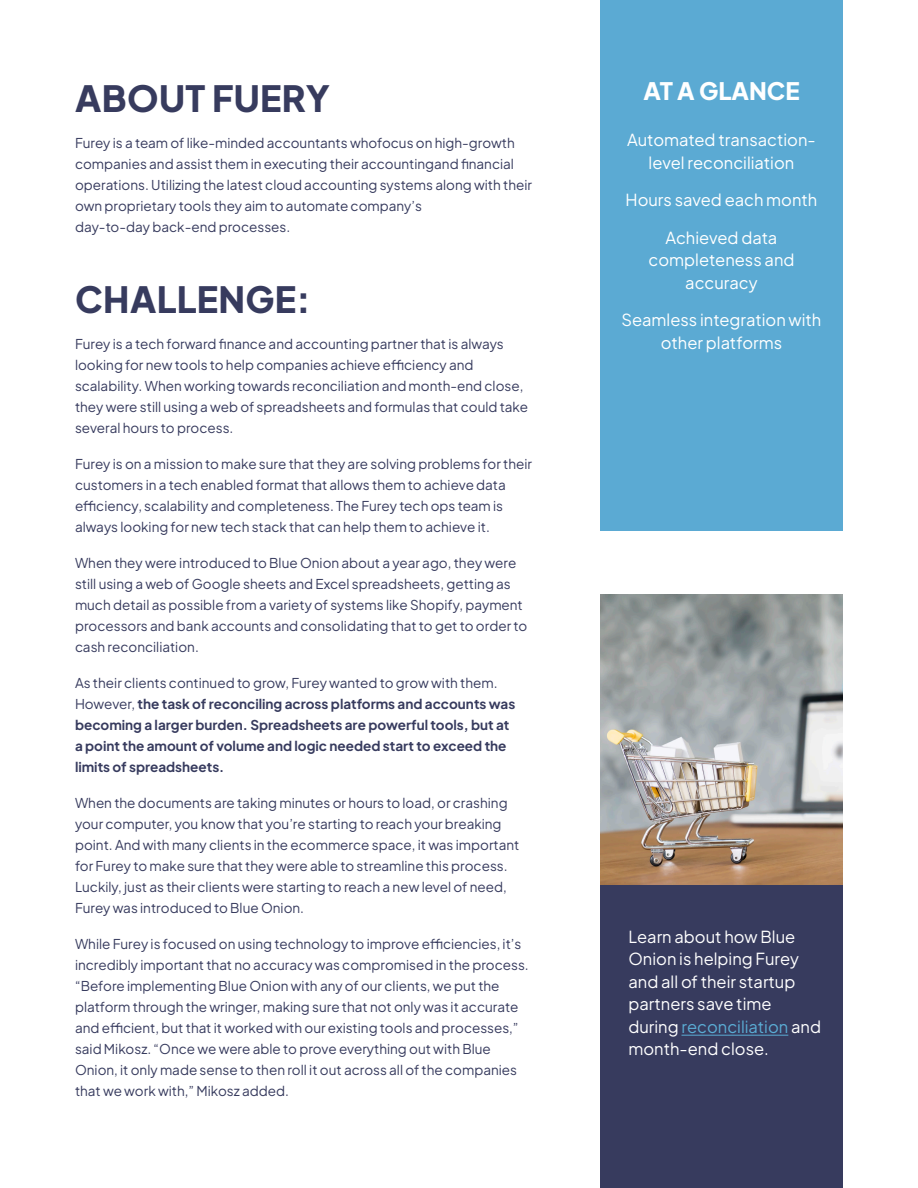
<style>
.page{position:relative;width:918px;height:1188px;background:#fff}
.page>*{position:absolute;margin:0;border:0;box-sizing:border-box;transform-origin:0 0}
.t1{font:800 36px "Plus Jakarta Sans";letter-spacing:.01em;color:#373b5e}
.t2{font:800 24px "Plus Jakarta Sans";color:#fff}
.t3{font:16.5px/22.5px "Plus Jakarta Sans";color:#fff;text-align:center}
.t4{font:13.5px/21px "Plus Jakarta Sans";color:#373b5e}
.t5{font:700 13.5px/21px "Plus Jakarta Sans";color:#373b5e}
.s1{font-weight:400}
.s2{color:#5aacd4}
</style>
<div class="page">
<div style="left:600px;top:0;width:243px;height:531px;background:#5baad3"></div>
<div style="left:600px;top:840px;width:243px;height:348px;background:#373b5e"></div>
<hr style="left:681px;top:1035px;width:107px;height:1px;background:#5aacd4">
<img style="left:600px;top:594px;width:243px;height:291px">
<p class="t1" style="left:75px;top:70px;width:256px">ABOUT FUERY</p>
<p class="t4" style="left:75px;top:131px;width:459px">Furey is a team of like-minded accountants whofocus on high-growth companies and assist them in executing their accountingand financial operations. Utilizing the latest cloud accounting systems along with their own proprietary tools they aim to automate company’s<br>day-to-day back-end processes.</p>
<p class="t1" style="left:75px;top:271px;width:237px">CHALLENGE:</p>
<p class="t4" style="left:75px;top:332px;width:455px">Furey is a tech forward finance and accounting partner that is always looking for new tools to help companies achieve efficiency and scalability. When working towards reconciliation and month-end close, they were still using a web of spreadsheets and formulas that could take several hours to process.</p>
<p class="t4" style="left:75px;top:452px;width:459px">Furey is on a mission to make sure that they are solving problems for their customers in a tech enabled format that allows them to achieve data efficiency, scalability and completeness. The Furey tech ops team is always looking for new tech stack that can help them to achieve it.</p>
<p class="t4" style="left:75px;top:551px;width:454px">When they were introduced to Blue Onion about a year ago, they were still using a web of Google sheets and Excel spreadsheets, getting as much detail as possible from a variety of systems like Shopify, payment processors and bank accounts and consolidating that to get to order to cash reconciliation.</p>
<p class="t5" style="left:75px;top:671px;width:442px"><span class="s1">As their clients continued to grow, Furey wanted to grow with them.<br>However,</span> the task of reconciling across platforms and accounts was becoming a larger burden. Spreadsheets are powerful tools, but at a point the amount of volume and logic needed start to exceed the limits of spreadsheets.</p>
<p class="t4" style="left:75px;top:791px;width:446px">When the documents are taking minutes or hours to load, or crashing your computer, you know that you’re starting to reach your breaking point. And with many clients in the ecommerce space, it was important for Furey to make sure that they were able to streamline this process.<br>Luckily, just as their clients were starting to reach a new level of need, Furey was introduced to Blue Onion.</p>
<p class="t4" style="left:75px;top:932px;width:455px">While Furey is focused on using technology to improve efficiencies, it’s incredibly important that no accuracy was compromised in the process. “Before implementing Blue Onion with any of our clients, we put the platform through the wringer, making sure that not only was it accurate and efficient, but that it worked with our existing tools and processes,” said Mikosz. “Once we were able to prove everything out with Blue Onion, it only made sense to then roll it out across all of the companies that we work with,” Mikosz added.</p>
<p class="t2" style="left:643px;top:71px;width:158px">AT A GLANCE</p>
<p class="t3" style="left:627px;top:127px;width:190px">Automated transaction&shy;level reconciliation</p>
<p class="t3" style="left:626px;top:187px;width:193px">Hours saved each month</p>
<p class="t3" style="left:649px;top:225px;width:147px">Achieved data completeness and accuracy</p>
<p class="t3" style="left:622px;top:307px;width:201px">Seamless integration with other platforms</p>
<p class="t3" style="left:628px;top:924px;width:194px;text-align:left">Learn about how Blue<br>Onion is helping Furey and all of their startup partners save time during <span class="s2">reconciliation</span> and month-end close.</p>
</div>
